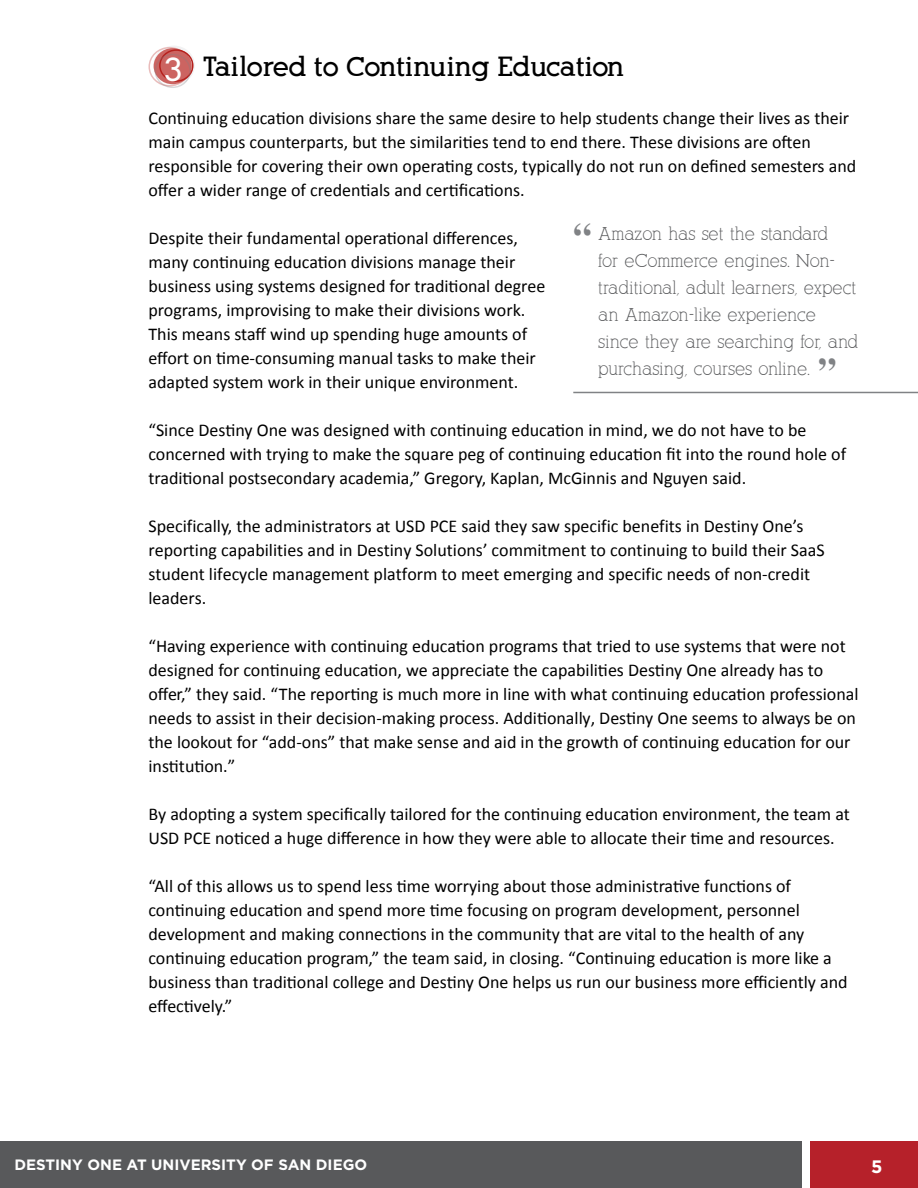
<style>
.page{position:relative;width:918px;height:1188px;background:#fff}
.page>*{position:absolute;margin:0;border:0;box-sizing:border-box;transform-origin:0 0}
.t1{font:700 36px "Times";color:#808285}
.t2{font:700 33px "Alexandria FLF";color:#fff}
.t3{font:700 27px "Alexandria FLF";color:#000}
.t4{font:18px/24px "Calibri";color:#000}
.t5{font:18px/27px "Alexandria FLF";color:#58595b}
.t6{font:700 18px "Gotham";color:#fff}
.t7{font:700 15px "Gotham";color:#fff}
</style>
<div class="page">
<div style="left:0;top:1141px;width:802px;height:47px;background:#58595b"></div>
<div style="left:810px;top:1141px;width:108px;height:47px;background:#b6212a"></div>
<svg style="left:153px;top:46px;width:42px;height:39px"></svg>
<div style="left:148px;top:47px;width:42px;height:40px;border:2px solid #e9bcbb;border-radius:50%"></div>
<div style="left:154px;top:48px;width:38px;height:36px;background:#cc6461;border-radius:50%"></div>
<div style="left:159px;top:49px;width:35px;height:33px;border:2px solid #b6211d;border-radius:50%"></div>
<div style="left:155px;top:54px;width:36px;height:34px;border:2px solid #807f83;border-radius:50%"></div>
<hr style="left:573px;top:392px;width:345px;height:1px;background:#808285">
<h3 class="t3" style="left:202px;top:53px;width:423px">Tailored to Continuing Education</h3>
<p class="t4" style="left:148px;top:105px;width:709px">Continuing education divisions share the same desire to help students change their lives as their main campus counterparts, but the similarities tend to end there. These divisions are often responsible for covering their own operating costs, typically do not run on defined semesters and offer a wider range of credentials and certifications.</p>
<p class="t4" style="left:148px;top:225px;width:398px">Despite their fundamental operational differences, many continuing education divisions manage their business using systems designed for traditional degree programs, improvising to make their divisions work.<br>This means staff wind up spending huge amounts of effort on time-consuming manual tasks to make their adapted system work in their unique environment.</p>
<p class="t4" style="left:148px;top:417px;width:699px">“Since Destiny One was designed with continuing education in mind, we do not have to be concerned with trying to make the square peg of continuing education fit into the round hole of traditional postsecondary academia,” Gregory, Kaplan, McGinnis and Nguyen said.</p>
<p class="t4" style="left:149px;top:513px;width:678px">Specifically, the administrators at USD PCE said they saw specific benefits in Destiny One’s reporting capabilities and in Destiny Solutions’ commitment to continuing to build their SaaS student lifecycle management platform to meet emerging and specific needs of non-credit leaders.</p>
<p class="t4" style="left:149px;top:633px;width:712px">“Having experience with continuing education programs that tried to use systems that were not designed for continuing education, we appreciate the capabilities Destiny One already has to offer,” they said. “The reporting is much more in line with what continuing education professional needs to assist in their decision-making process. Additionally, Destiny One seems to always be on the lookout for “add-ons” that make sense and aid in the growth of continuing education for our institution.”</p>
<p class="t4" style="left:149px;top:801px;width:703px">By adopting a system specifically tailored for the continuing education environment, the team at<br>USD PCE noticed a huge difference in how they were able to allocate their time and resources.</p>
<p class="t4" style="left:149px;top:873px;width:701px">“All of this allows us to spend less time worrying about those administrative functions of continuing education and spend more time focusing on program development, personnel development and making connections in the community that are vital to the health of any continuing education program,” the team said, in closing. “Continuing education is more like a business than traditional college and Destiny One helps us run our business more efficiently and effectively.”</p>
<h2 class="t2" style="left:163px;top:52px;width:21px">3</h2>
<h1 class="t1" style="left:573px;top:201px;width:19px">“</h1>
<p class="t5" style="left:598px;top:220px;width:262px">Amazon has set the standard<br>for eCommerce engines. Non&shy;traditional, adult learners, expect an Amazon-like experience since they are searching for, and purchasing, courses online.</p>
<h1 class="t1" style="left:818px;top:336px;width:19px">”</h1>
<p class="t7" style="left:14px;top:1156px;width:354px">DESTINY ONE AT UNIVERSITY OF SAN DIEGO</p>
<p class="t6" style="left:871px;top:1156px;width:13px">5</p>
</div>
